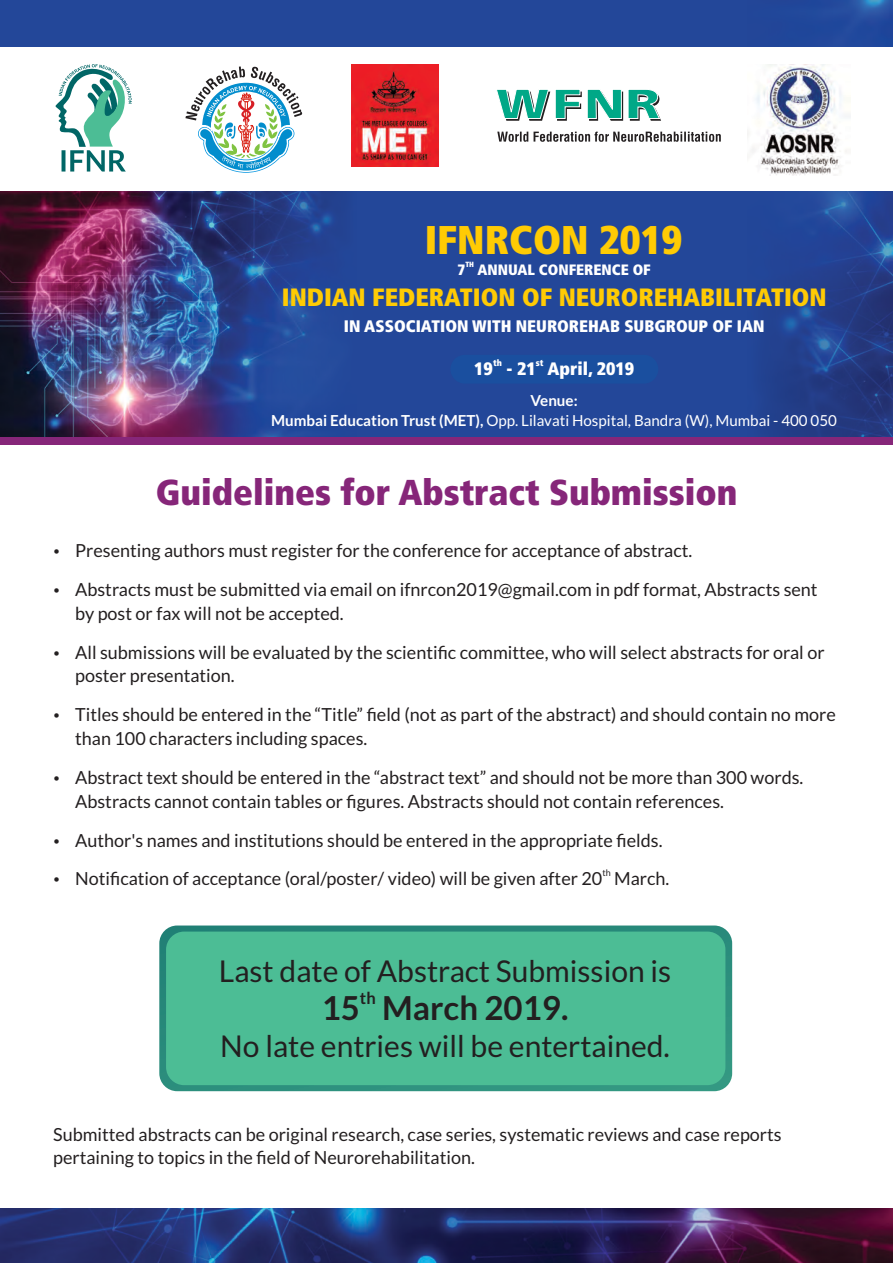
<style>
.page{position:relative;width:893px;height:1263px;background:#fff}
.page>*{position:absolute;margin:0;border:0;box-sizing:border-box;transform-origin:0 0}
.t1{font:900 condensed 40.05px "Frutiger LT Std";color:#ffcb04}
.t2{font:900 condensed 36px "Frutiger LT Std";color:#862679}
.t3{font:700 33px "Lato";color:#231f20}
.t4{font:30px "Lato";color:#231f20}
.t5{font:900 condensed 25.05px "Frutiger LT Std";color:#ffcb04}
.t6{font:18px/23.7px "Lato";color:#231f20}
.t7{font:900 condensed 18px "Frutiger LT Std";color:#fff}
.t8{font:900 condensed 16.65px "Frutiger LT Std";color:#fff}
.t9{font:700 16.5px "Lato";color:#231f20}
.t10{font:15.15px/20px "Lato";color:#fff;text-align:center}
.t11{font:900 condensed 15px "Frutiger LT Std";color:#fff}
.t12{font:900 condensed 9px "Frutiger LT Std";color:#fff}
.t13{font:9px "Lato";color:#231f20}
.t14{font:900 condensed 7.5px "Frutiger LT Std";color:#fff}
.s1{font-weight:700}
</style>
<div class="page">
<div style="left:0;top:0;width:893px;height:438px;background:#234799"></div>
<img style="left:0;top:191px;width:341px;height:246px">
<img style="left:709px;top:0;width:184px;height:437px">
<div style="left:0;top:437px;width:893px;height:7px;background:#862679"></div>
<div style="left:0;top:48px;width:893px;height:143px;background:#fff"></div>
<img style="left:351px;top:65px;width:87px;height:101px">
<svg style="left:185px;top:66px;width:117px;height:107px"></svg>
<svg style="left:55px;top:64px;width:77px;height:108px"></svg>
<svg style="left:496px;top:89px;width:165px;height:32px"></svg>
<svg style="left:497px;top:132px;width:224px;height:10px"></svg>
<img style="left:748px;top:64px;width:103px;height:111px">
<img style="left:0;top:1208px;width:893px;height:55px">
<div style="left:159px;top:925px;width:573px;height:166px;background:linear-gradient(to right,#28897a,#319580);border-radius:18px"></div>
<div style="left:166px;top:931px;width:559px;height:154px;background:#4cbd95;border-radius:18px"></div>
<h1 class="t1" style="left:425px;top:223px;width:259px">IFNRCON 2019</h1>
<p class="t14" style="left:465px;top:261px;width:10px">TH</p>
<p class="t11" style="left:457px;top:263px;width:195px">7 ANNUAL CONFERENCE OF</p>
<h3 class="t5" style="left:282px;top:287px;width:546px">INDIAN FEDERATION OF NEUROREHABILITATION</h3>
<p class="t8" style="left:344px;top:320px;width:422px">IN ASSOCIATION WITH NEUROREHAB SUBGROUP OF IAN</p>
<p class="t12" style="left:493px;top:359px;width:10px">th</p>
<p class="t12" style="left:536px;top:359px;width:9px">st</p>
<p class="t7" style="left:474px;top:362px;width:162px">19 - 21 April, 2019</p>
<p class="t10" style="left:271px;top:391px;width:567px"><span class="s1">Venue:<br>Mumbai Education Trust (MET),</span> Opp. Lilavati Hospital, Bandra (W), Mumbai - 400 050</p>
<h2 class="t2" style="left:156px;top:478px;width:583px">Guidelines for Abstract Submission</h2>
<p class="t6" style="left:53px;top:540px;width:641px">• Presenting authors must register for the conference for acceptance of abstract.</p>
<p class="t6" style="left:75px;top:579px;width:744px;text-indent:-22px">• Abstracts must be submitted via email on ifnrcon2019@gmail.com in pdf format, Abstracts sent by post or fax will not be accepted.</p>
<p class="t6" style="left:75px;top:641px;width:751px;text-indent:-22px">• All submissions will be evaluated by the scientific committee, who will select abstracts for oral or poster presentation.</p>
<p class="t6" style="left:75px;top:704px;width:762px;text-indent:-22px">• Titles should be entered in the “Title” field (not as part of the abstract) and should contain no more than 100 characters including spaces.</p>
<p class="t6" style="left:75px;top:767px;width:730px;text-indent:-22px">• Abstract text should be entered in the “abstract text” and should not be more than 300 words.<br>Abstracts cannot contain tables or figures. Abstracts should not contain references.</p>
<p class="t6" style="left:53px;top:829px;width:611px">• Author's names and institutions should be entered in the appropriate fields.</p>
<p class="t13" style="left:602px;top:869px;width:10px">th</p>
<p class="t6" style="left:53px;top:868px;width:618px">• Notification of acceptance (oral/poster/ video) will be given after 20 March.</p>
<h3 class="t4" style="left:219px;top:957px;width:454px">Last date of Abstract Submission is</h3>
<p class="t9" style="left:360px;top:991px;width:17px">th</p>
<h3 class="t3" style="left:322px;top:994px;width:248px">15 March 2019.</h3>
<h3 class="t4" style="left:220px;top:1033px;width:451px">No late entries will be entertained.</h3>
<p class="t6" style="left:53px;top:1123px;width:730px">Submitted abstracts can be original research, case series, systematic reviews and case reports pertaining to topics in the field of Neurorehabilitation.</p>
</div>
